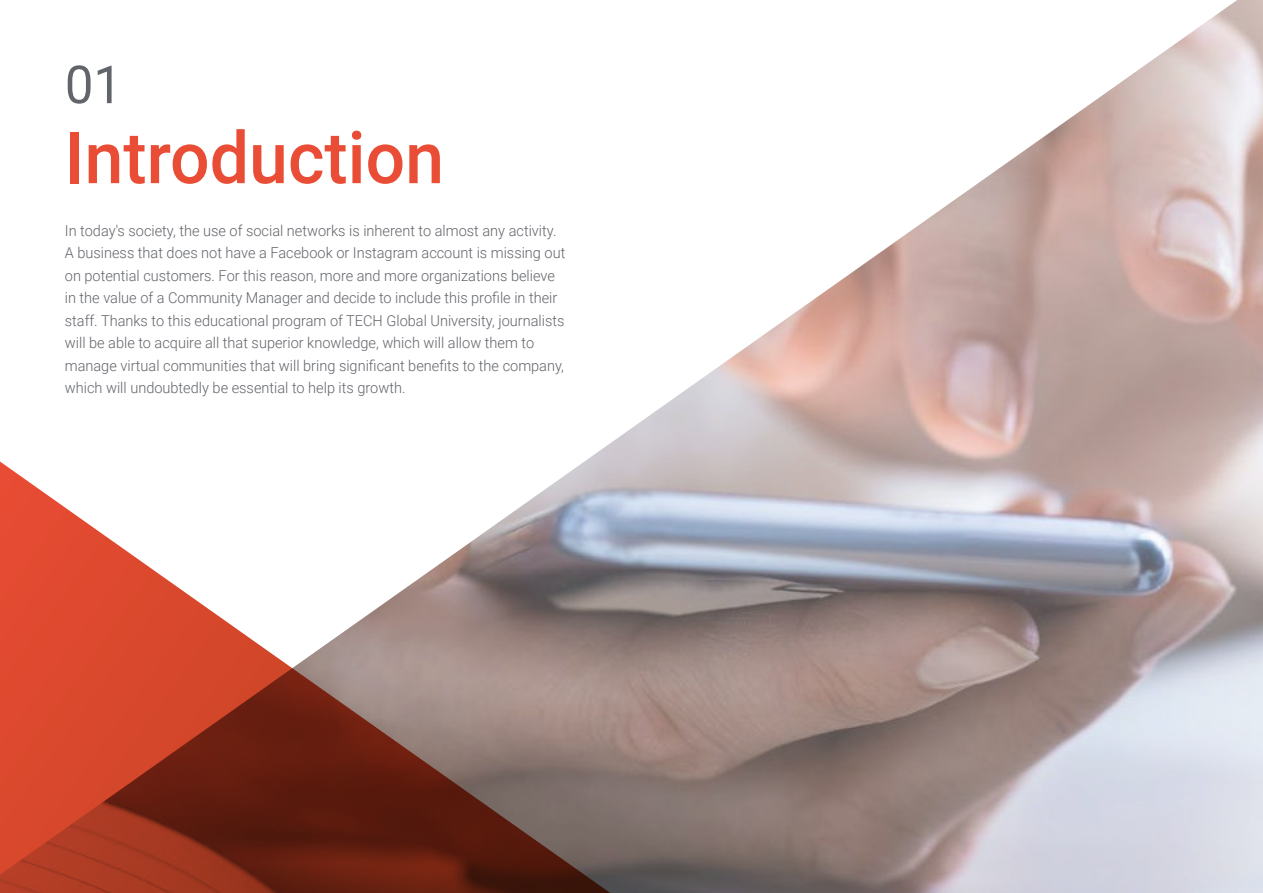
<style>
.page{position:relative;width:1263px;height:893px;background:#fff}
.page>*{position:absolute;margin:0;border:0;box-sizing:border-box;transform-origin:0 0}
.t1{font:500 72px "Roboto";color:#e94d35}
.t2{font:52.5px "Roboto";color:#61646a}
.t3{font:300 15px/22.5px "Roboto";color:#61646a}
</style>
<div class="page">
<img style="left:607px;top:0;width:656px;height:893px">
<svg style="left:0;top:446px;width:640px;height:447px"></svg>
<h2 class="t2" style="left:65px;top:48px;width:59px">01</h2>
<h1 class="t1" style="left:65px;top:107px;width:381px">Introduction</h1>
<p class="t3" style="left:65px;top:218px;width:502px">In today's society, the use of social networks is inherent to almost any activity.<br>A business that does not have a Facebook or Instagram account is missing out on potential customers. For this reason, more and more organizations believe in the value of a Community Manager and decide to include this profile in their staff. Thanks to this educational program of TECH Global University, journalists will be able to acquire all that superior knowledge, which will allow them to manage virtual communities that will bring significant benefits to the company, which will undoubtedly be essential to help its growth.</p>
</div>
